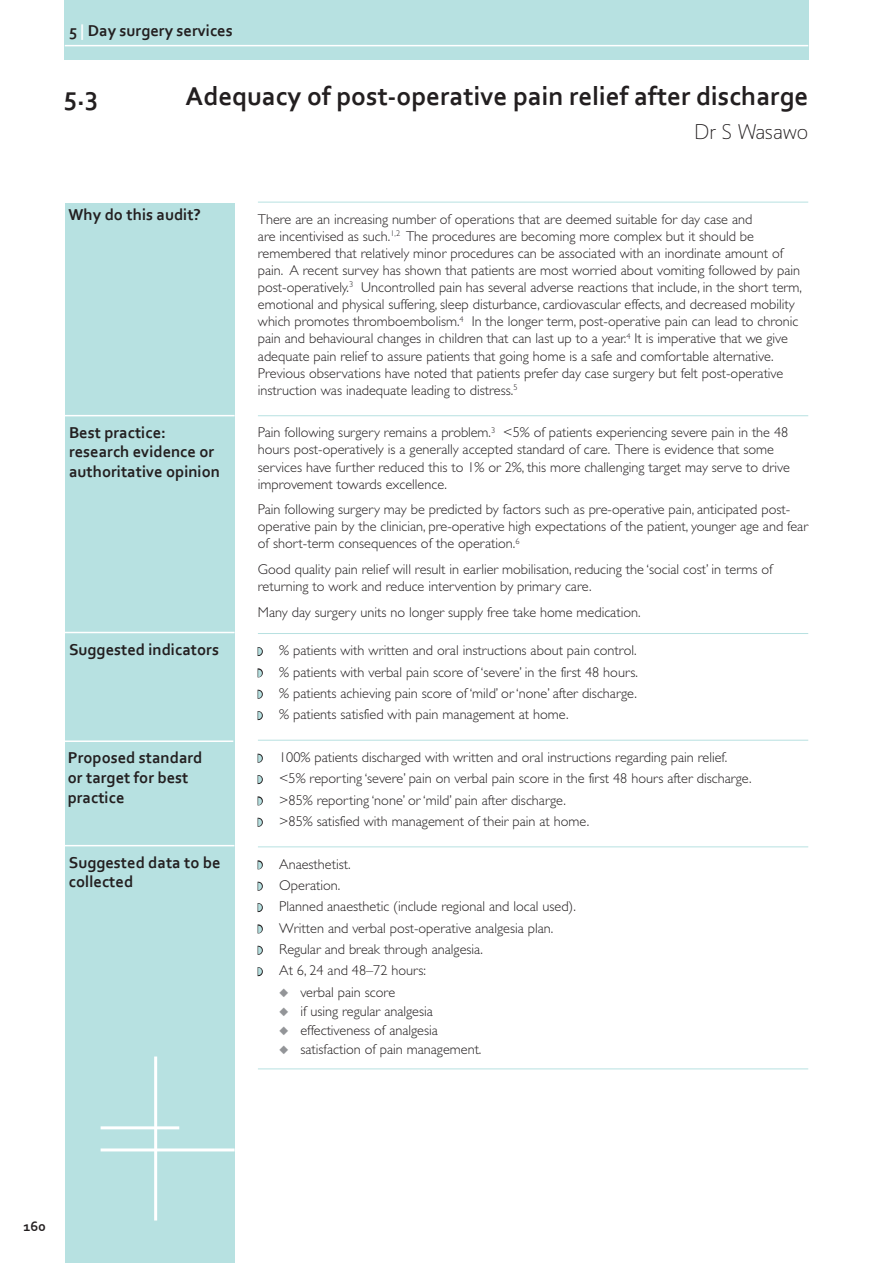
<style>
.page{position:relative;width:894px;height:1263px;background:#fff}
.page>*{position:absolute;margin:0;border:0;box-sizing:border-box;transform-origin:0 0}
.t1{font:700 27px "Corbel";color:#231f20}
.t2{font:21px "Mank Sans";color:#231f20}
.t3{font:700 16.5px/19.8px "Corbel";color:#231f20}
.text_with_line_above{font:300 14.25px/17.1px "Gill Sans";color:#231f20}
.text_normal{font:300 14.25px/17.1px "Gill Sans";color:#231f20}
.t4{font:700 14.25px "Corbel";color:#231f20}
.s1{color:#fff}
.s2{color:#b7e1e1}
.s3{color:#939598}
</style>
<div class="page">
<div style="left:65px;top:203px;width:170px;height:1060px;background:#b7e1e1"></div>
<hr style="left:154px;top:1056px;width:3px;height:164px;background:#fff">
<hr style="left:101px;top:1126px;width:78px;height:3px;background:#fff">
<hr style="left:101px;top:1148px;width:134px;height:3px;background:#fff">
<div style="left:64px;top:0;width:744px;height:60px;background:#b7e1e1"></div>
<hr style="left:65px;top:845px;width:169px;height:1px;background:#fff">
<hr style="left:64px;top:740px;width:169px;height:2px;background:#fff">
<hr style="left:65px;top:632px;width:170px;height:1px;background:#fff">
<hr style="left:65px;top:415px;width:170px;height:1px;background:#fff">
<hr style="left:65px;top:45px;width:743px;height:1px;background:#fff">
<hr style="left:258px;top:202px;width:550px;height:1px;background:#b7e1e1">
<hr style="left:258px;top:415px;width:550px;height:1px;background:#b7e1e1">
<hr style="left:258px;top:633px;width:550px;height:1px;background:#b7e1e1">
<hr style="left:258px;top:740px;width:550px;height:1px;background:#b7e1e1">
<hr style="left:258px;top:846px;width:550px;height:1px;background:#b7e1e1">
<hr style="left:258px;top:1068px;width:550px;height:1px;background:#b7e1e1">
<svg style="left:257px;top:647px;width:6px;height:9px"></svg>
<svg style="left:257px;top:668px;width:6px;height:10px"></svg>
<svg style="left:257px;top:689px;width:6px;height:10px"></svg>
<svg style="left:257px;top:711px;width:6px;height:10px"></svg>
<svg style="left:257px;top:753px;width:6px;height:10px"></svg>
<svg style="left:257px;top:775px;width:6px;height:10px"></svg>
<svg style="left:257px;top:796px;width:6px;height:10px"></svg>
<svg style="left:257px;top:817px;width:6px;height:10px"></svg>
<svg style="left:257px;top:860px;width:6px;height:10px"></svg>
<svg style="left:257px;top:881px;width:6px;height:10px"></svg>
<svg style="left:257px;top:903px;width:6px;height:10px"></svg>
<svg style="left:257px;top:924px;width:6px;height:10px"></svg>
<svg style="left:257px;top:945px;width:6px;height:10px"></svg>
<svg style="left:257px;top:967px;width:6px;height:10px"></svg>
<p class="t3" style="left:69px;top:21px;width:165px">5 <span class="s1">|</span> Day surgery services</p>
<p class="t1" style="left:64px;top:80px;width:36px">5.3</p>
<p class="t1" style="left:186px;top:80px;width:624px">Adequacy of post-operative pain relief after discharge</p>
<p class="t2" style="left:695px;top:119px;width:115px">Dr S Wasawo</p>
<p class="t3" style="left:69px;top:204px;width:134px">Why do this audit?</p>
<p class="t3" style="left:69px;top:422px;width:152px">Best practice: research evidence or authoritative opinion</p>
<p class="t3" style="left:69px;top:639px;width:151px">Suggested indicators</p>
<p class="t3" style="left:68px;top:747px;width:136px">Proposed standard or target for best practice</p>
<p class="t3" style="left:69px;top:852px;width:153px">Suggested data to be collected</p>
<p class="text_with_line_above" style="left:258px;top:210px;width:546px">There are an increasing number of operations that are deemed suitable for day case and<br>are incentivised as such.<sup>1,2</sup> The procedures are becoming more complex but it should be remembered that relatively minor procedures can be associated with an inordinate amount of pain. A recent survey has shown that patients are most worried about vomiting followed by pain post-operatively.<sup>3</sup> Uncontrolled pain has several adverse reactions that include, in the short term, emotional and physical suffering, sleep disturbance, cardiovascular effects, and decreased mobility which promotes thromboembolism.<sup>4</sup> In the longer term, post-operative pain can lead to chronic pain and behavioural changes in children that can last up to a year.<sup>4</sup> It is imperative that we give adequate pain relief to assure patients that going home is a safe and comfortable alternative.<br>Previous observations have noted that patients prefer day case surgery but felt post-operative instruction was inadequate leading to distress.<sup>5</sup></p>
<p class="text_with_line_above" style="left:258px;top:424px;width:533px">Pain following surgery remains a problem.<sup>3</sup> &lt;5% of patients experiencing severe pain in the 48 hours post-operatively is a generally accepted standard of care. There is evidence that some services have further reduced this to 1% or 2%, this more challenging target may serve to drive improvement towards excellence.</p>
<p class="text_normal" style="left:258px;top:501px;width:552px">Pain following surgery may be predicted by factors such as pre-operative pain, anticipated post&shy;operative pain by the clinician, pre-operative high expectations of the patient, younger age and fear of short-term consequences of the operation.<sup>6</sup></p>
<p class="text_normal" style="left:258px;top:561px;width:516px">Good quality pain relief will result in earlier mobilisation, reducing the ‘social cost’ in terms of returning to work and reduce intervention by primary care.</p>
<p class="text_normal" style="left:258px;top:603px;width:384px">Many day surgery units no longer supply free take home medication.</p>
<p class="text_with_line_above" style="left:258px;top:642px;width:380px"><span class="s2">◗</span> % patients with written and oral instructions about pain control.</p>
<p class="text_with_line_above" style="left:258px;top:663px;width:381px"><span class="s2">◗</span> % patients with verbal pain score of ‘severe’ in the first 48 hours.</p>
<p class="text_with_line_above" style="left:258px;top:685px;width:380px"><span class="s2">◗</span> % patients achieving pain score of ‘mild’ or ‘none’ after discharge.</p>
<p class="text_with_line_above" style="left:258px;top:706px;width:312px"><span class="s2">◗</span> % patients satisfied with pain management at home.</p>
<p class="text_with_line_above" style="left:258px;top:748px;width:471px"><span class="s2">◗</span> 100% patients discharged with written and oral instructions regarding pain relief.</p>
<p class="text_with_line_above" style="left:258px;top:770px;width:495px"><span class="s2">◗</span> &lt;5% reporting ‘severe’ pain on verbal pain score in the first 48 hours after discharge.</p>
<p class="text_with_line_above" style="left:258px;top:791px;width:309px"><span class="s2">◗</span> &gt;85% reporting ‘none’ or ‘mild’ pain after discharge.</p>
<p class="text_with_line_above" style="left:258px;top:813px;width:333px"><span class="s2">◗</span> &gt;85% satisfied with management of their pain at home.</p>
<p class="text_with_line_above" style="left:258px;top:855px;width:94px"><span class="s2">◗</span> Anaesthetist.</p>
<p class="text_with_line_above" style="left:258px;top:877px;width:84px"><span class="s2">◗</span> Operation.</p>
<p class="text_with_line_above" style="left:258px;top:898px;width:319px"><span class="s2">◗</span> Planned anaesthetic (include regional and local used).</p>
<p class="text_with_line_above" style="left:258px;top:919px;width:297px"><span class="s2">◗</span> Written and verbal post-operative analgesia plan.</p>
<p class="text_with_line_above" style="left:258px;top:941px;width:226px"><span class="s2">◗</span> Regular and break through analgesia.</p>
<p class="text_with_line_above" style="left:258px;top:962px;width:170px"><span class="s2">◗</span> At 6, 24 and 48–72 hours:</p>
<p class="text_with_line_above" style="left:279px;top:983px;width:117px"><span class="s3">◆</span> verbal pain score</p>
<p class="text_with_line_above" style="left:279px;top:1002px;width:155px"><span class="s3">◆</span> if using regular analgesia</p>
<p class="text_with_line_above" style="left:279px;top:1022px;width:160px"><span class="s3">◆</span> effectiveness of analgesia</p>
<p class="text_with_line_above" style="left:279px;top:1041px;width:204px"><span class="s3">◆</span> satisfaction of pain management.</p>
<p class="t4" style="left:24px;top:1218px;width:24px">160</p>
</div>
